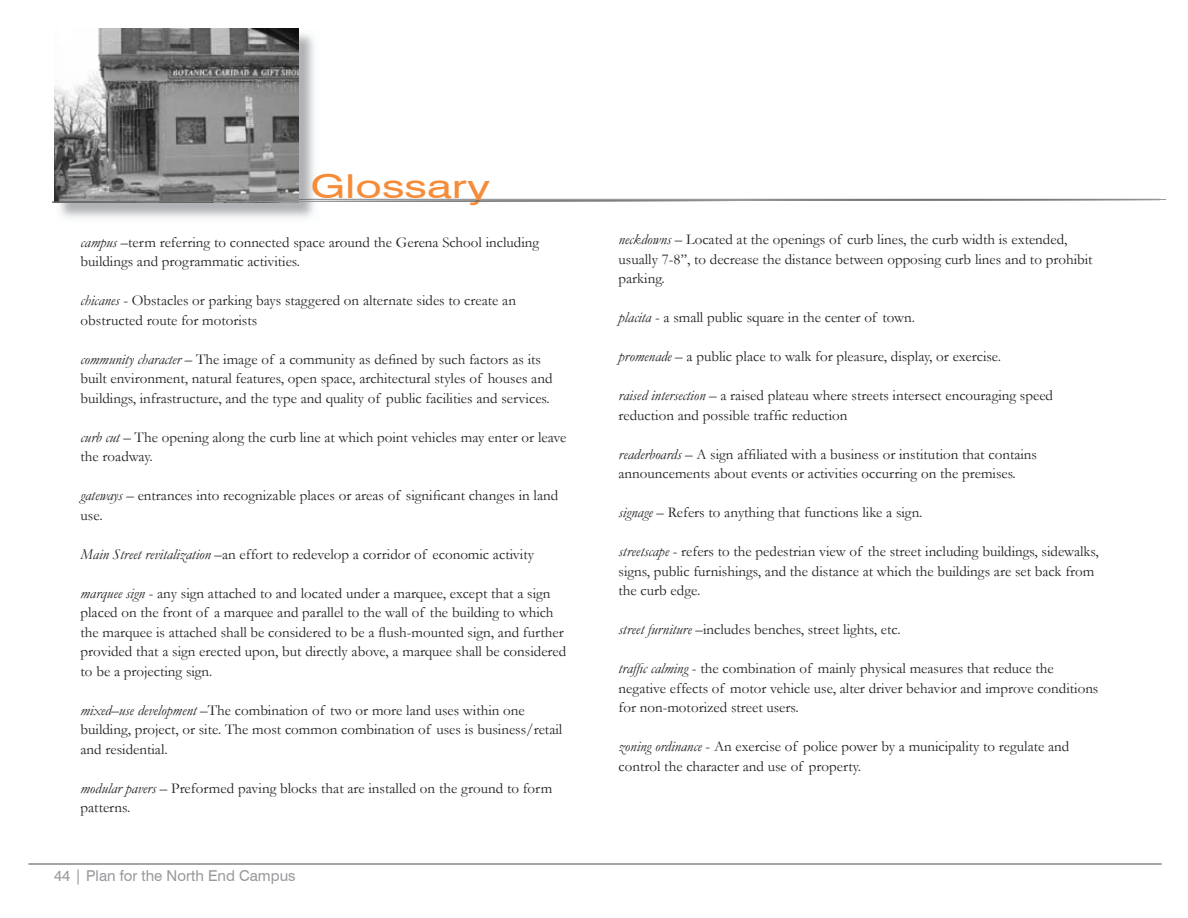
<style>
.page{position:relative;width:1188px;height:918px;background:#fff}
.page>*{position:absolute;margin:0;border:0;box-sizing:border-box;transform-origin:0 0}
.t1{font:33px "Swiss 721 BT";color:#f58c3a;scale:1.38 1}
.t2{font:15px/19.5px "Garamond";color:#231f20}
.t3{font:15px "Swiss 721 BT";color:#989a9d}
.s1{font-style:italic}
</style>
<div class="page">
<hr style="left:28px;top:863px;width:1133px;height:2px;background:#989a9d">
<img style="left:60px;top:30px;width:259px;height:188px">
<img style="left:54px;top:28px;width:244px;height:171px">
<svg style="left:52px;top:199px;width:1114px;height:4px"></svg>
<h1 class="t1" style="left:310px;top:166px;width:132px">Glossary</h1>
<p class="t2" style="left:81px;top:232px;width:460px"><span class="s1">campus</span> –term referring to connected space around the Gerena School including buildings and programmatic activities.</p>
<p class="t2" style="left:81px;top:290px;width:437px"><span class="s1">chicanes</span> - Obstacles or parking bays staggered on alternate sides to create an obstructed route for motorists</p>
<p class="t2" style="left:81px;top:349px;width:473px"><span class="s1">community character</span> – The image of a community as defined by such factors as its built environment, natural features, open space, architectural styles of houses and buildings, infrastructure, and the type and quality of public facilities and services.</p>
<p class="t2" style="left:81px;top:427px;width:488px"><span class="s1">curb cut</span> – The opening along the curb line at which point vehicles may enter or leave the roadway.</p>
<p class="t2" style="left:81px;top:485px;width:479px"><span class="s1">gateways</span> – entrances into recognizable places or areas of significant changes in land use.</p>
<p class="t2" style="left:81px;top:544px;width:455px"><span class="s1">Main Street revitalization</span> –an effort to redevelop a corridor of economic activity</p>
<p class="t2" style="left:81px;top:583px;width:487px"><span class="s1">marquee sign</span> - any sign attached to and located under a marquee, except that a sign placed on the front of a marquee and parallel to the wall of the building to which the marquee is attached shall be considered to be a flush-mounted sign, and further provided that a sign erected upon, but directly above, a marquee shall be considered to be a projecting sign.</p>
<p class="t2" style="left:81px;top:700px;width:483px"><span class="s1">mixed–use development</span> –The combination of two or more land uses within one building, project, or site. The most common combination of uses is business/retail and residential.</p>
<p class="t2" style="left:81px;top:778px;width:473px"><span class="s1">modular pavers</span> – Preformed paving blocks that are installed on the ground to form patterns.</p>
<p class="t3" style="left:54px;top:867px;width:243px">44 | Plan for the North End Campus</p>
<p class="t2" style="left:619px;top:229px;width:476px"><span class="s1">neckdowns</span> – Located at the openings of curb lines, the curb width is extended, usually 7-8’’, to decrease the distance between opposing curb lines and to prohibit parking.</p>
<p class="t2" style="left:619px;top:307px;width:298px"><span class="s1">placita</span> - a small public square in the center of town.</p>
<p class="t2" style="left:619px;top:346px;width:384px"><span class="s1">promenade</span> – a public place to walk for pleasure, display, or exercise.</p>
<p class="t2" style="left:619px;top:385px;width:436px"><span class="s1">raised intersection</span> – a raised plateau where streets intersect encouraging speed reduction and possible traffic reduction</p>
<p class="t2" style="left:619px;top:444px;width:420px"><span class="s1">readerboards</span> – A sign affiliated with a business or institution that contains announcements about events or activities occurring on the premises.</p>
<p class="t2" style="left:619px;top:502px;width:306px"><span class="s1">signage</span> – Refers to anything that functions like a sign.</p>
<p class="t2" style="left:619px;top:541px;width:482px"><span class="s1">streetscape</span> - refers to the pedestrian view of the street including buildings, sidewalks, signs, public furnishings, and the distance at which the buildings are set back from the curb edge.</p>
<p class="t2" style="left:619px;top:619px;width:284px"><span class="s1">street furniture</span> –includes benches, street lights, etc.</p>
<p class="t2" style="left:619px;top:658px;width:481px"><span class="s1">traffic calming</span> - the combination of mainly physical measures that reduce the negative effects of motor vehicle use, alter driver behavior and improve conditions for non-motorized street users.</p>
<p class="t2" style="left:619px;top:736px;width:452px"><span class="s1">zoning ordinance</span> - An exercise of police power by a municipality to regulate and control the character and use of property.</p>
</div>
